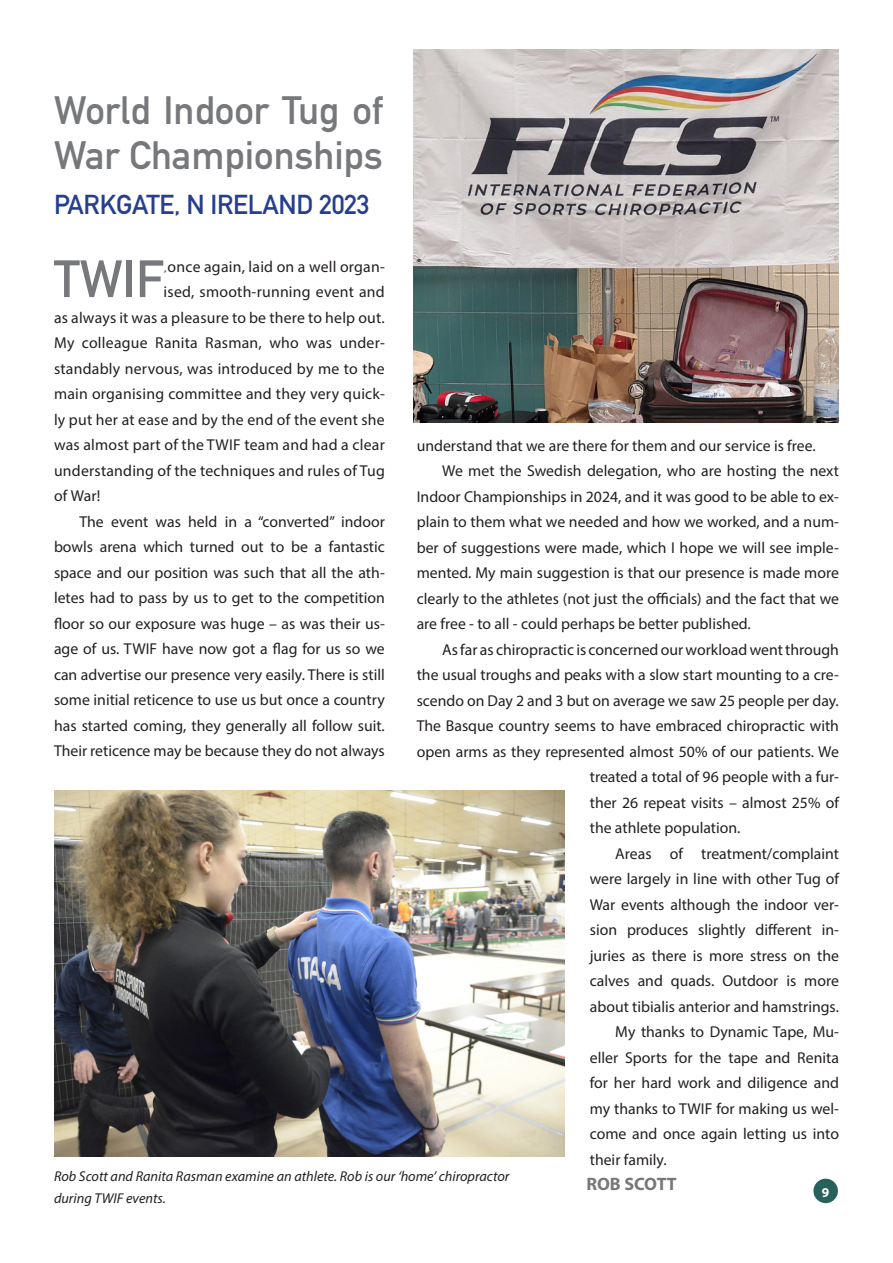
<style>
.page{position:relative;width:893px;height:1263px;background:#fff}
.page>*{position:absolute;margin:0;border:0;box-sizing:border-box;transform-origin:0 0}
.t1{font:700 51.6px "DIN Alternate";color:#76787b}
.t2{font:700 39px/45px "DIN Alternate";color:#76787b}
.t3{font:700 27px "DIN Alternate";letter-spacing:-.01em;color:#253f8e}
.t4{font:700 18px "Myriad Pro";color:#76787b}
.t5{font:15.75px/25.5px "Myriad Pro";color:#231f20;text-align:justify}
.t6{font:italic 14.25px "Myriad Pro";color:#231f20}
.t7{font:700 13.5px "Myriad Pro";color:#fff}
.s1{font-family:"DIN Alternate";font-weight:700;color:#76787b}
</style>
<div class="page">
<img style="left:54px;top:791px;width:510px;height:365px">
<img style="left:414px;top:50px;width:425px;height:372px">
<div style="left:813px;top:1179px;width:25px;height:24px;background:#27615b;border-radius:50%"></div>
<p class="t2" style="left:54px;top:85px;width:330px">World Indoor Tug of<br>War Championships</p>
<p class="t3" style="left:54px;top:184px;width:317px">PARKGATE, N IRELAND 2023</p>
<p class="t1" style="left:54px;top:240px;width:111px">TWIF</p>
<p class="t5" style="left:164px;top:253px;width:223px"><span class="s1">,</span>once again, laid on a well organ-</p>
<p class="t5" style="left:164px;top:279px;width:223px">ised, smooth-running event and</p>
<p class="t5" style="left:54px;top:304px;width:332px">as always it was a pleasure to be there to help out.</p>
<p class="t5" style="left:54px;top:330px;width:332px">My colleague Ranita Rasman, who was under-</p>
<p class="t5" style="left:54px;top:355px;width:332px">standably nervous, was introduced by me to the</p>
<p class="t5" style="left:54px;top:381px;width:332px">main organising committee and they very quick-</p>
<p class="t5" style="left:54px;top:406px;width:332px">ly put her at ease and by the end of the event she</p>
<p class="t5" style="left:54px;top:432px;width:332px">was almost part of the TWIF team and had a clear</p>
<p class="t5" style="left:54px;top:457px;width:332px">understanding of the techniques and rules of Tug</p>
<p class="t5" style="left:54px;top:483px;width:48px">of War!</p>
<p class="t5" style="left:54px;top:508px;width:332px;text-indent:26px">The event was held in a “converted” indoor bowls arena which turned out to be a fantastic space and our position was such that all the ath&shy;letes had to pass by us to get to the competition floor so our exposure was huge – as was their us&shy;age of us. TWIF have now got a flag for us so we can advertise our presence very easily. There is still some initial reticence to use us but once a country has started coming, they generally all follow suit.<br>Their reticence may be because they do not always</p>
<p class="t5" style="left:417px;top:433px;width:400px">understand that we are there for them and our service is free.</p>
<p class="t5" style="left:417px;top:458px;width:424px;text-indent:26px">We met the Swedish delegation, who are hosting the next Indoor Championships in 2024, and it was good to be able to ex&shy;plain to them what we needed and how we worked, and a num&shy;ber of suggestions were made, which I hope we will see imple&shy;mented. My main suggestion is that our presence is made more clearly to the athletes (not just the officials) and the fact that we are free - to all - could perhaps be better published.</p>
<p class="t5" style="left:442px;top:637px;width:398px">As far as chiropractic is concerned our workload went through</p>
<p class="t5" style="left:417px;top:662px;width:424px">the usual troughs and peaks with a slow start mounting to a cre-</p>
<p class="t5" style="left:417px;top:688px;width:424px">scendo on Day 2 and 3 but on average we saw 25 people per day.</p>
<p class="t5" style="left:417px;top:713px;width:424px">The Basque country seems to have embraced chiropractic with</p>
<p class="t5" style="left:417px;top:739px;width:424px">open arms as they represented almost 50% of our patients. We</p>
<p class="t5" style="left:590px;top:764px;width:251px">treated a total of 96 people with a fur-</p>
<p class="t5" style="left:590px;top:790px;width:251px">ther 26 repeat visits – almost 25% of</p>
<p class="t5" style="left:590px;top:815px;width:152px">the athlete population.</p>
<p class="t5" style="left:590px;top:841px;width:251px;text-indent:26px">Areas of treatment/complaint were largely in line with other Tug of War events although the indoor ver&shy;sion produces slightly different in&shy;juries as there is more stress on the calves and quads. Outdoor is more about tibialis anterior and hamstrings.</p>
<p class="t5" style="left:590px;top:1019px;width:251px;text-indent:26px">My thanks to Dynamic Tape, Mu&shy;eller Sports for the tape and Renita for her hard work and diligence and my thanks to TWIF for making us wel&shy;come and once again letting us into their family.</p>
<p class="t4" style="left:586px;top:1173px;width:92px">ROB SCOTT</p>
<p class="t6" style="left:54px;top:1167px;width:457px">Rob Scott and Ranita Rasman examine an athlete. Rob is our ‘home’ chiropractor</p>
<p class="t6" style="left:54px;top:1190px;width:113px">during TWIF events.</p>
<p class="t7" style="left:822px;top:1183px;width:9px">9</p>
</div>
